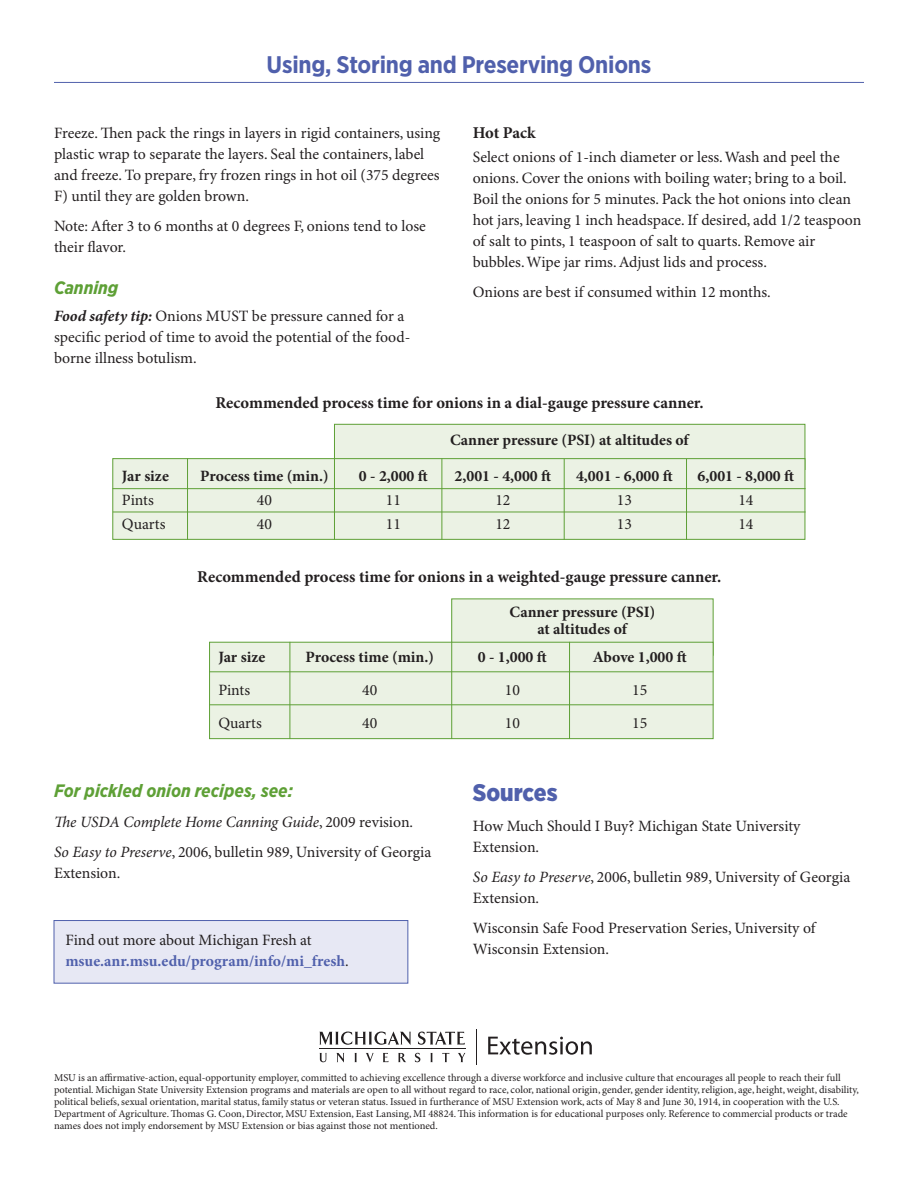
<style>
.page{position:relative;width:918px;height:1188px;background:#fff}
.page>*{position:absolute;margin:0;border:0;box-sizing:border-box;transform-origin:0 0}
.t1{font:700 24px "Gotham Narrow";letter-spacing:-.01em;color:#5060ac}
.t2{font:900 24px "Gotham Narrow";color:#5060ac}
.t3{font:italic 700 18px "Gotham Narrow";color:#5ea036}
.t4{font:700 16.5px "Minion Pro";color:#231f20}
.t5{font:15.75px/21px "Minion Pro";color:#231f20}
.t6{font:700 15.75px "Minion Pro";color:#231f20}
.t7{font:700 15.75px/21px "Minion Pro";color:#5060ac}
.t8{font:italic 15.75px "Minion Pro";letter-spacing:-.01em;color:#231f20}
.t9{font:10.5px/12px "Minion Pro";color:#231f20}
.s1{font-weight:700;font-style:italic}
.s2{font-style:normal}
.s3{font-style:italic}
.s4{font-weight:400;color:#231f20}
</style>
<div class="page">
<hr style="left:54px;top:82px;width:810px;height:1px;background:#5060ac">
<svg style="left:319px;top:1053px;width:8px;height:9px"></svg>
<svg style="left:336px;top:1053px;width:8px;height:10px"></svg>
<svg style="left:355px;top:1053px;width:2px;height:9px"></svg>
<svg style="left:366px;top:1053px;width:8px;height:9px"></svg>
<svg style="left:383px;top:1053px;width:6px;height:9px"></svg>
<svg style="left:398px;top:1053px;width:8px;height:9px"></svg>
<svg style="left:415px;top:1053px;width:5px;height:9px"></svg>
<svg style="left:430px;top:1053px;width:3px;height:9px"></svg>
<svg style="left:442px;top:1053px;width:7px;height:9px"></svg>
<svg style="left:458px;top:1053px;width:8px;height:9px"></svg>
<svg style="left:319px;top:1031px;width:92px;height:14px"></svg>
<svg style="left:418px;top:1031px;width:47px;height:14px"></svg>
<hr style="left:319px;top:1048px;width:146px;height:1px;background:#231f20">
<svg style="left:488px;top:1037px;width:104px;height:18px"></svg>
<hr style="left:476px;top:1029px;width:1px;height:36px;background:#231f20">
<div style="left:334px;top:424px;width:471px;height:45px;background:#ebf2e4"></div>
<div style="left:334px;top:424px;width:471px;height:46px;border:1px solid #5ea036"></div>
<div style="left:112px;top:458px;width:693px;height:82px;background:#ebf2e4;border:1px solid #5ea036"></div>
<hr style="left:112px;top:488px;width:694px;height:1px;background:#5ea036">
<hr style="left:442px;top:458px;width:1px;height:82px;background:#5ea036">
<hr style="left:334px;top:459px;width:1px;height:81px;background:#5ea036">
<hr style="left:187px;top:458px;width:1px;height:82px;background:#5ea036">
<hr style="left:564px;top:459px;width:1px;height:81px;background:#5ea036">
<hr style="left:686px;top:459px;width:1px;height:81px;background:#5ea036">
<hr style="left:113px;top:512px;width:693px;height:1px;background:#5ea036">
<div style="left:452px;top:599px;width:261px;height:56px;background:#ebf2e4"></div>
<div style="left:209px;top:642px;width:505px;height:97px;background:#ebf2e4;border:1px solid #5ea036"></div>
<hr style="left:209px;top:671px;width:505px;height:1px;background:#5ea036">
<hr style="left:290px;top:642px;width:1px;height:97px;background:#5ea036">
<hr style="left:451px;top:642px;width:1px;height:97px;background:#5ea036">
<hr style="left:569px;top:642px;width:1px;height:97px;background:#5ea036">
<hr style="left:209px;top:704px;width:505px;height:1px;background:#5ea036">
<div style="left:54px;top:920px;width:354px;height:64px;background:#e7e8f4;border:1px solid #5060ac"></div>
<p class="t1" style="left:267px;top:49px;width:386px">Using, Storing and Preserving Onions</p>
<p class="t5" style="left:54px;top:123px;width:388px">Freeze. Then pack the rings in layers in rigid containers, using plastic wrap to separate the layers. Seal the containers, label and freeze. To prepare, fry frozen rings in hot oil (375 degrees F) until they are golden brown.</p>
<p class="t5" style="left:54px;top:216px;width:373px">Note: After 3 to 6 months at 0 degrees F, onions tend to lose their flavor.</p>
<p class="t3" style="left:54px;top:276px;width:66px">Canning</p>
<p class="t5" style="left:54px;top:306px;width:358px"><span class="s1">Food safety tip:</span> Onions MUST be pressure canned for a specific period of time to avoid the potential of the food&shy;borne illness botulism.</p>
<p class="t4" style="left:473px;top:123px;width:64px">Hot Pack</p>
<p class="t5" style="left:473px;top:147px;width:390px">Select onions of 1-inch diameter or less. Wash and peel the onions. Cover the onions with boiling water; bring to a boil.<br>Boil the onions for 5 minutes. Pack the hot onions into clean hot jars, leaving 1 inch headspace. If desired, add 1/2 teaspoon of salt to pints, 1 teaspoon of salt to quarts. Remove air bubbles. Wipe jar rims. Adjust lids and process.</p>
<p class="t5" style="left:473px;top:282px;width:300px">Onions are best if consumed within 12 months.</p>
<p class="t4" style="left:215px;top:393px;width:490px">Recommended process time for onions in a dial-gauge pressure canner.</p>
<p class="t6" style="left:450px;top:431px;width:240px">Canner pressure (PSI) at altitudes of</p>
<p class="t6" style="left:122px;top:467px;width:49px">Jar size</p>
<p class="t6" style="left:200px;top:467px;width:130px">Process time (min.)</p>
<p class="t6" style="left:359px;top:467px;width:71px">0 - 2,000 ft</p>
<p class="t6" style="left:455px;top:467px;width:98px">2,001 - 4,000 ft</p>
<p class="t6" style="left:576px;top:467px;width:98px">4,001 - 6,000 ft</p>
<p class="t6" style="left:698px;top:467px;width:98px">6,001 - 8,000 ft</p>
<p class="t5" style="left:122px;top:491px;width:33px">Pints</p>
<p class="t5" style="left:257px;top:491px;width:17px">40</p>
<p class="t5" style="left:386px;top:491px;width:17px">11</p>
<p class="t5" style="left:495px;top:491px;width:17px">12</p>
<p class="t5" style="left:617px;top:491px;width:17px">13</p>
<p class="t5" style="left:738px;top:491px;width:17px">14</p>
<p class="t5" style="left:122px;top:515px;width:45px">Quarts</p>
<p class="t5" style="left:257px;top:515px;width:17px">40</p>
<p class="t5" style="left:386px;top:515px;width:17px">11</p>
<p class="t5" style="left:495px;top:515px;width:17px">12</p>
<p class="t5" style="left:617px;top:515px;width:17px">13</p>
<p class="t5" style="left:738px;top:515px;width:17px">14</p>
<p class="t4" style="left:197px;top:567px;width:526px">Recommended process time for onions in a weighted-gauge pressure canner.</p>
<p class="t6" style="left:510px;top:602px;width:147px">Canner pressure (PSI)</p>
<p class="t6" style="left:537px;top:620px;width:91px">at altitudes of</p>
<p class="t6" style="left:218px;top:648px;width:49px">Jar size</p>
<p class="t6" style="left:306px;top:648px;width:130px">Process time (min.)</p>
<p class="t6" style="left:478px;top:648px;width:71px">0 - 1,000 ft</p>
<p class="t6" style="left:593px;top:648px;width:95px">Above 1,000 ft</p>
<p class="t5" style="left:218px;top:680px;width:33px">Pints</p>
<p class="t5" style="left:362px;top:680px;width:17px">40</p>
<p class="t5" style="left:505px;top:680px;width:17px">10</p>
<p class="t5" style="left:632px;top:680px;width:17px">15</p>
<p class="t5" style="left:218px;top:713px;width:45px">Quarts</p>
<p class="t5" style="left:362px;top:713px;width:17px">40</p>
<p class="t5" style="left:505px;top:713px;width:17px">10</p>
<p class="t5" style="left:632px;top:713px;width:17px">15</p>
<p class="t3" style="left:54px;top:779px;width:241px">For pickled onion recipes, see:</p>
<p class="t8" style="left:54px;top:812px;width:361px">The USDA Complete Home Canning Guide<span class="s2">, 2009 revision.</span></p>
<p class="t5" style="left:54px;top:842px;width:379px"><span class="s3">So Easy to Preserve</span>, 2006, bulletin 989, University of Georgia<br>Extension.</p>
<p class="t7" style="left:65px;top:930px;width:285px"><span class="s4">Find out more about Michigan Fresh at </span>msue.anr.msu.edu/program/info/mi_fresh<span class="s4">.</span></p>
<p class="t2" style="left:473px;top:777px;width:86px">Sources</p>
<p class="t5" style="left:473px;top:816px;width:329px">How Much Should I Buy? Michigan State University<br>Extension.</p>
<p class="t5" style="left:473px;top:867px;width:379px"><span class="s3">So Easy to Preserve</span>, 2006, bulletin 989, University of Georgia<br>Extension.</p>
<p class="t5" style="left:473px;top:918px;width:344px">Wisconsin Safe Food Preservation Series, University of<br>Wisconsin Extension.</p>
<p class="t9" style="left:54px;top:1072px;width:806px">MSU is an affirmative-action, equal-opportunity employer, committed to achieving excellence through a diverse workforce and inclusive culture that encourages all people to reach their full potential. Michigan State University Extension programs and materials are open to all without regard to race, color, national origin, gender, gender identity, religion, age, height, weight, disability, political beliefs, sexual orientation, marital status, family status or veteran status. Issued in furtherance of MSU Extension work, acts of May 8 and June 30, 1914, in cooperation with the U.S.<br>Department of Agriculture. Thomas G. Coon, Director, MSU Extension, East Lansing, MI 48824. This information is for educational purposes only. Reference to commercial products or trade names does not imply endorsement by MSU Extension or bias against those not mentioned.</p>
</div>
